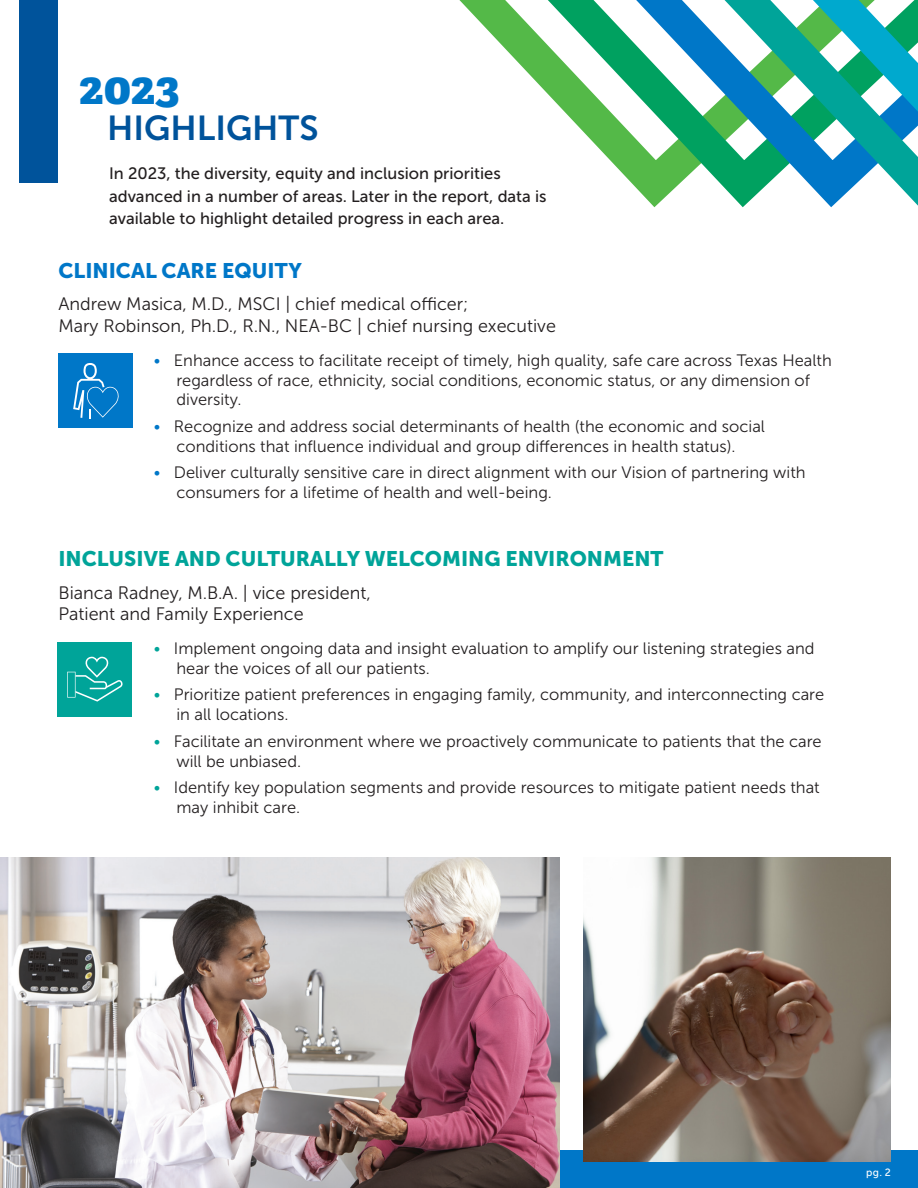
<style>
.page{position:relative;width:918px;height:1188px;background:#fff}
.page>*{position:absolute;margin:0;border:0;box-sizing:border-box;transform-origin:0 0}
.t1{font:800 45px "Adelle";color:#0077c8}
.t2{font:34.5px "Museo Sans 700";color:#00539b}
.t3{font:21px "Museo Sans 900";color:#00a499}
.t4{font:21px "Museo Sans 900";color:#0077c8}
.t5{font:18px "Museo Sans 300";color:#231f20}
.t6{font:16.5px/19.8px "Museo Sans 300";color:#231f20}
.t7{font:16.5px/22.5px "Museo Sans 500";color:#231f20}
.t8{font:10.5px "Museo Sans 500";color:#fff}
.s1{color:#0077c8}
.s2{color:#00a499}
</style>
<div class="page">
<div style="left:0;top:1150px;width:918px;height:38px;background:#0077c8"></div>
<div style="left:58px;top:353px;width:75px;height:75px;background:#0077c8"></div>
<svg style="left:478px;top:0;width:89px;height:115px"></svg>
<svg style="left:567px;top:0;width:88px;height:208px"></svg>
<svg style="left:655px;top:0;width:89px;height:208px"></svg>
<svg style="left:744px;top:0;width:174px;height:208px"></svg>
<img style="left:0;top:858px;width:560px;height:330px">
<div style="left:19px;top:0;width:39px;height:182px;background:#00539b"></div>
<div style="left:57px;top:642px;width:75px;height:75px;background:#00a499"></div>
<svg style="left:67px;top:657px;width:56px;height:45px"></svg>
<svg style="left:73px;top:363px;width:46px;height:56px"></svg>
<img style="left:583px;top:858px;width:308px;height:303px">
<p class="t1" style="left:79px;top:59px;width:102px">2023</p>
<p class="t2" style="left:107px;top:109px;width:213px">HIGHLIGHTS</p>
<p class="t7" style="left:109px;top:163px;width:439px">In 2023, the diversity, equity and inclusion priorities advanced in a number of areas. Later in the report, data is available to highlight detailed progress in each area.</p>
<p class="t4" style="left:58px;top:259px;width:245px">CLINICAL CARE EQUITY</p>
<p class="t5" style="left:58px;top:294px;width:412px">Andrew Masica, M.D., MSCI | chief medical officer;</p>
<p class="t5" style="left:58px;top:316px;width:499px">Mary Robinson, Ph.D., R.N., NEA-BC | chief nursing executive</p>
<p class="t6" style="left:176px;top:350px;width:657px;text-indent:-23px"><span class="s1">•</span> Enhance access to facilitate receipt of timely, high quality, safe care across Texas Health regardless of race, ethnicity, social conditions, economic status, or any dimension of diversity.</p>
<p class="t6" style="left:154px;top:416px;width:613px;text-align:center"><span class="s1">•</span> Recognize and address social determinants of health (the economic and social conditions that influence individual and group differences in health status).</p>
<p class="t6" style="left:176px;top:463px;width:631px;text-indent:-23px"><span class="s1">•</span> Deliver culturally sensitive care in direct alignment with our Vision of partnering with consumers for a lifetime of health and well-being.</p>
<p class="t3" style="left:58px;top:547px;width:607px">INCLUSIVE AND CULTURALLY WELCOMING ENVIRONMENT</p>
<p class="t5" style="left:58px;top:583px;width:314px">Bianca Radney, M.B.A. | vice president,</p>
<p class="t5" style="left:58px;top:604px;width:247px">Patient and Family Experience</p>
<p class="t6" style="left:176px;top:639px;width:640px;text-indent:-23px"><span class="s2">•</span> Implement ongoing data and insight evaluation to amplify our listening strategies and hear the voices of all our patients.</p>
<p class="t6" style="left:176px;top:685px;width:649px;text-indent:-23px"><span class="s2">•</span> Prioritize patient preferences in engaging family, community, and interconnecting care in all locations.</p>
<p class="t6" style="left:176px;top:731px;width:647px;text-indent:-23px"><span class="s2">•</span> Facilitate an environment where we proactively communicate to patients that the care will be unbiased.</p>
<p class="t6" style="left:176px;top:778px;width:645px;text-indent:-23px"><span class="s2">•</span> Identify key population segments and provide resources to mitigate patient needs that may inhibit care.</p>
<p class="t8" style="left:866px;top:1166px;width:26px">pg. 2</p>
</div>
